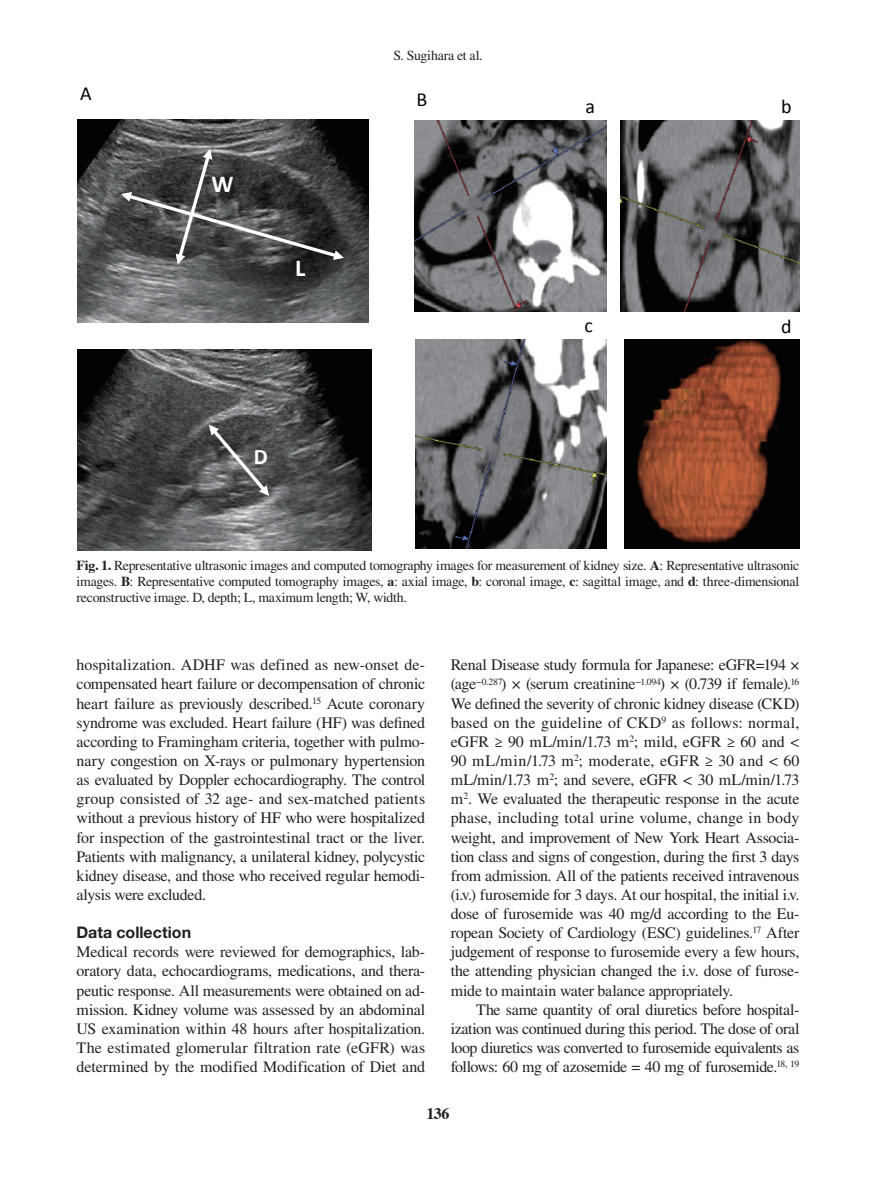
<style>
.page{position:relative;width:893px;height:1178px;background:#fff}
.page>*{position:absolute;margin:0;border:0;box-sizing:border-box;transform-origin:0 0}
.t1{font:700 24.45px "Calibri";color:#fff}
.t2{font:700 22.2px "Calibri";color:#fff}
.t3{font:19.95px "Calibri";color:#030303}
.t4{font:15.9px/19.2px "Times LT Std";letter-spacing:-.015em;color:#231f20;text-align:justify}
.t5{font:700 15.9px "Helvetica Neue LT Std";color:#231f20}
.t6{font:700 15.9px "Times";color:#231f20}
.t7{font:13.8px/15.9px "Times LT Std";letter-spacing:-.02em;color:#231f20;text-align:justify}
.s1{font-family:"Times";font-weight:700}
</style>
<div class="page">
<img style="left:77px;top:119px;width:291px;height:203px">
<svg style="left:120px;top:148px;width:225px;height:117px;background:#4b4c4d"></svg>
<img style="left:77px;top:349px;width:294px;height:202px">
<svg style="left:206px;top:422px;width:66px;height:76px;background:#5f6162"></svg>
<img style="left:415px;top:120px;width:192px;height:192px">
<img style="left:624px;top:339px;width:175px;height:209px">
<img style="left:416px;top:339px;width:191px;height:209px">
<img style="left:621px;top:120px;width:178px;height:192px">
<p class="t7" style="left:393px;top:48px;width:91px">S. Sugihara et al.</p>
<p class="t3" style="left:80px;top:80px;width:13px">A</p>
<p class="t3" style="left:416px;top:87px;width:12px">B</p>
<h1 class="t1" style="left:211px;top:168px;width:24px">W</h1>
<h1 class="t1" style="left:295px;top:252px;width:12px">L</h1>
<h2 class="t2" style="left:254px;top:442px;width:15px">D</h2>
<p class="t3" style="left:586px;top:94px;width:11px">a</p>
<p class="t3" style="left:781px;top:94px;width:12px">b</p>
<p class="t3" style="left:585px;top:313px;width:10px">c</p>
<p class="t3" style="left:781px;top:314px;width:12px">d</p>
<p class="t7" style="left:77px;top:557px;width:724px"><span class="s1">Fig. 1.</span> Representative ultrasonic images and computed tomography images for measurement of kidney size. <span class="s1">A</span>: Representative ultrasonic images. <span class="s1">B</span>: Representative computed tomography images, <span class="s1">a</span>: axial image, <span class="s1">b</span>: coronal image, <span class="s1">c</span>: sagittal image, and <span class="s1">d</span>: three-dimensional reconstructive image. D, depth; L, maximum length; W, width.</p>
<p class="t3" style="left:783px;top:565px;width:39px">Fig 1</p>
<p class="t4" style="left:77px;top:655px;width:350px">hospitalization. ADHF was defined as new-onset de&shy;compensated heart failure or decompensation of chronic heart failure as previously described.<sup>15</sup> Acute coronary syndrome was excluded. Heart failure (HF) was defined according to Framingham criteria, together with pulmo&shy;nary congestion on X-rays or pulmonary hypertension as evaluated by Doppler echocardiography. The control group consisted of 32 age- and sex-matched patients without a previous history of HF who were hospitalized for inspection of the gastrointestinal tract or the liver.<br>Patients with malignancy, a unilateral kidney, polycystic kidney disease, and those who received regular hemodi&shy;alysis were excluded.</p>
<p class="t5" style="left:77px;top:923px;width:116px">Data collection</p>
<p class="t4" style="left:77px;top:942px;width:350px">Medical records were reviewed for demographics, lab&shy;oratory data, echocardiograms, medications, and thera&shy;peutic response. All measurements were obtained on ad&shy;mission. Kidney volume was assessed by an abdominal US examination within 48 hours after hospitalization.<br>The estimated glomerular filtration rate (eGFR) was determined by the modified Modification of Diet and</p>
<p class="t4" style="left:451px;top:655px;width:350px">Renal Disease study formula for Japanese: eGFR=194 × (age<sup>−0.287</sup>) × (serum creatinine<sup>−1.094</sup>) × (0.739 if female).<sup>16<br></sup>We defined the severity of chronic kidney disease (CKD) based on the guideline of CKD<sup>9</sup> as follows: normal, eGFR ≥ 90 mL/min/1.73 m<sup>2</sup>; mild, eGFR ≥ 60 and &lt; 90 mL/min/1.73 m<sup>2</sup>; moderate, eGFR ≥ 30 and &lt; 60 mL/min/1.73 m<sup>2</sup>; and severe, eGFR &lt; 30 mL/min/1.73 m<sup>2</sup>. We evaluated the therapeutic response in the acute phase, including total urine volume, change in body weight, and improvement of New York Heart Associa&shy;tion class and signs of congestion, during the first 3 days from admission. All of the patients received intravenous (i.v.) furosemide for 3 days. At our hospital, the initial i.v. dose of furosemide was 40 mg/d according to the Eu&shy;ropean Society of Cardiology (ESC) guidelines.<sup>17</sup> After judgement of response to furosemide every a few hours, the attending physician changed the i.v. dose of furose&shy;mide to maintain water balance appropriately.</p>
<p class="t4" style="left:451px;top:1000px;width:350px;text-indent:26px">The same quantity of oral diuretics before hospital&shy;ization was continued during this period. The dose of oral loop diuretics was converted to furosemide equivalents as follows: 60 mg of azosemide = 40 mg of furosemide.<sup>18,</sup> <sup>19</sup></p>
<p class="t6" style="left:426px;top:1098px;width:25px">136</p>
</div>
